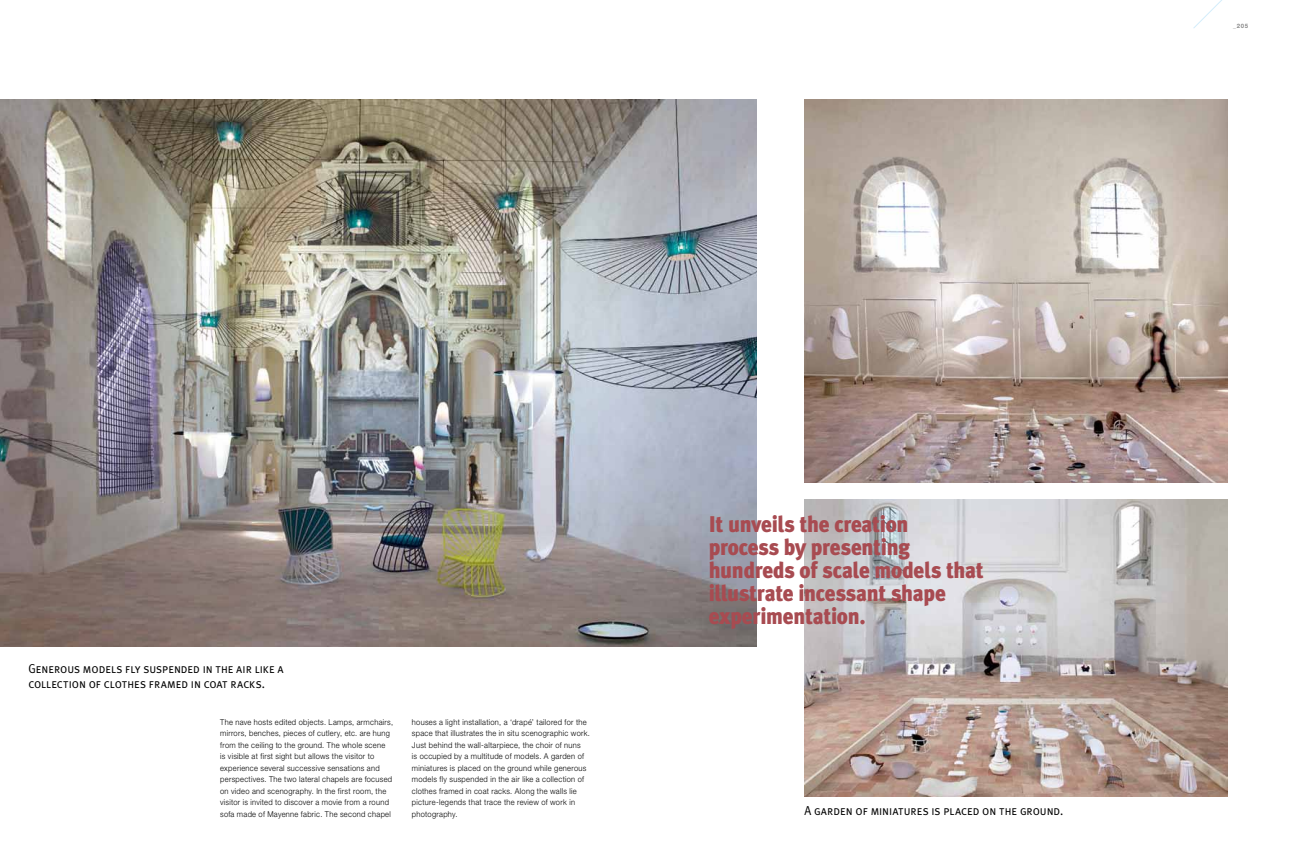
<style>
.page{position:relative;width:1304px;height:865px;background:#fff}
.page>*{position:absolute;margin:0;border:0;box-sizing:border-box;transform-origin:0 0}
.t1{font:900 22.7px/23px "Meta Plus";letter-spacing:-.01em;color:#a84b51;scale:.93 1}
.t2{font:13px/15px "Meta Plus Caps";letter-spacing:-.005em;color:#000;scale:.93 1}
.t3{font:300 8.1px/11.5px "Helvetica Neue LT Pro";letter-spacing:.04em;color:#000;scale:.93 1}
.t4{font:700 6px "Helvetica Neue LT Pro";color:#898989}
.s1{font-family:"Helvetica Neue";font-weight:200;font-style:italic}
</style>
<div class="page">
<svg style="left:1193px;top:0;width:29px;height:28px"></svg>
<img style="left:805px;top:499px;width:423px;height:298px">
<img style="left:805px;top:99px;width:423px;height:383px">
<img style="left:0;top:99px;width:757px;height:547px">
<p class="t4" style="left:1233px;top:22px;width:16px"><span class="s1">_</span>205</p>
<h2 class="t2" style="left:28px;top:660px;width:276px">Generous models fly suspended in the air like a collection of clothes framed in coat racks.</h2>
<p class="t3" style="left:220px;top:716px;width:187px">The nave hosts edited objects. Lamps, armchairs, mirrors, benches, pieces of cutlery, etc. are hung from the ceiling to the ground. The whole scene<br>is visible at first sight but allows the visitor to experience several successive sensations and perspectives. The two lateral chapels are focused on video and scenography. In the first room, the visitor is invited to discover a movie from a round sofa made of Mayenne fabric. The second chapel</p>
<p class="t3" style="left:412px;top:716px;width:193px">houses a light installation, a ‘drapé’ tailored for the space that illustrates the in situ scenographic work.<br>Just behind the wall-altarpiece, the choir of nuns<br>is occupied by a multitude of models. A garden of miniatures is placed on the ground while generous models fly suspended in the air like a collection of clothes framed in coat racks. Along the walls lie picture-legends that trace the review of work in photography.</p>
<h1 class="t1" style="left:709px;top:512px;width:297px">I t unveils the creation process by presenting hundreds of scale models that illustrate incessant shape experimentation.</h1>
<h2 class="t2" style="left:805px;top:802px;width:280px">A garden of miniatures is placed on the ground.</h2>
</div>
